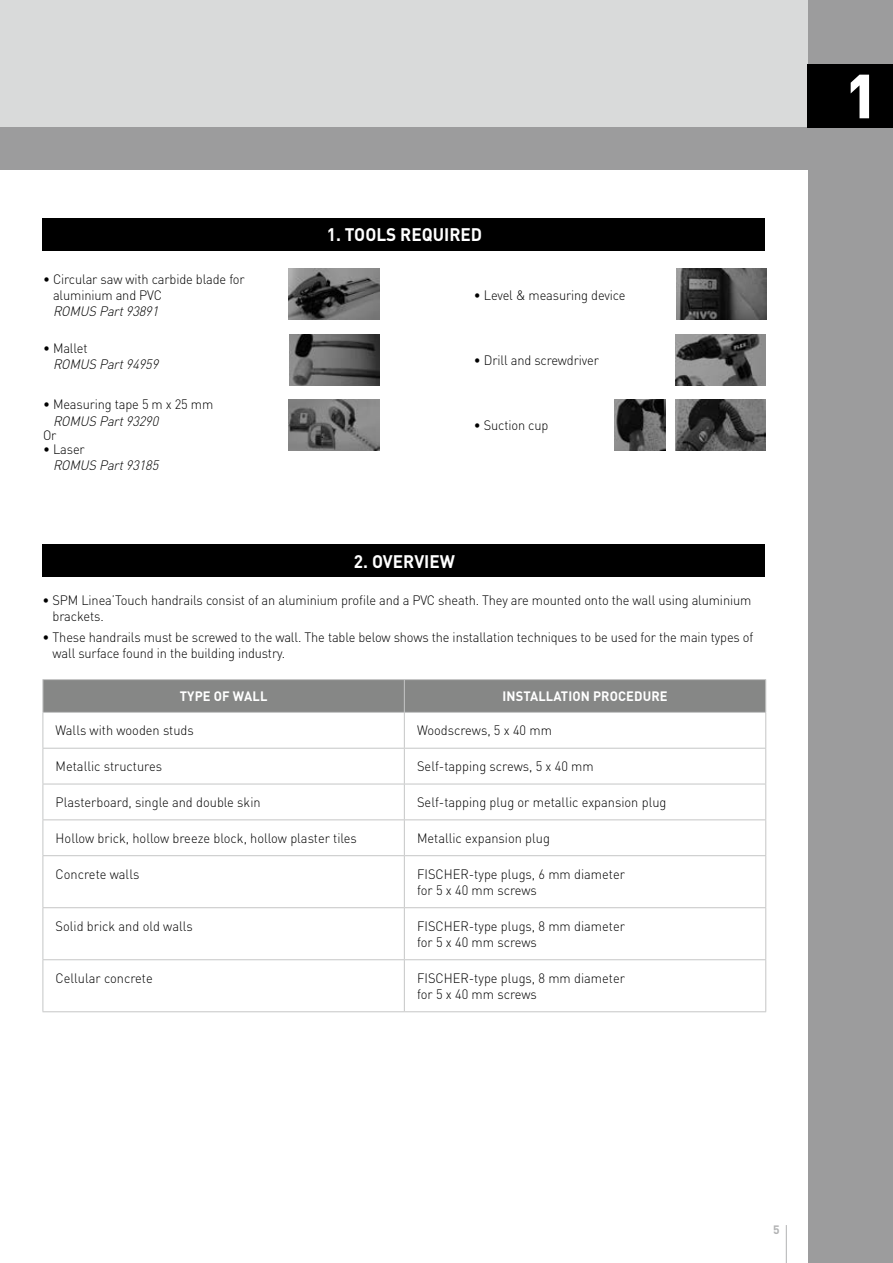
<style>
.page{position:relative;width:893px;height:1263px;background:#fff}
.page>*{position:absolute;margin:0;border:0;box-sizing:border-box;transform-origin:0 0}
.t1{font:900 61.35px "DIN Pro";color:#fff;scale:.95 1}
.t2{font:700 18px "DIN Pro";color:#fff;scale:.95 1}
.t3{font:300 13.5px/16.2px "DIN Pro";letter-spacing:-.01em;color:#000;scale:.95 1}
.t4{font:italic 300 13.5px "DIN Pro";color:#000;scale:.95 1}
.t5{font:700 13.5px "DIN Pro";letter-spacing:.01em;color:#fff;scale:.95 1}
.t6{font:700 12px "DIN Pro";color:#b1b2b3}
</style>
<div class="page">
<div style="left:43px;top:218px;width:722px;height:32px;background:#000"></div>
<div style="left:43px;top:544px;width:722px;height:32px;background:#000"></div>
<div style="left:44px;top:680px;width:721px;height:32px;background:#868786"></div>
<hr style="left:43px;top:713px;width:1px;height:35px;background:#c5c6c6">
<hr style="left:43px;top:748px;width:1px;height:36px;background:#c5c6c6">
<hr style="left:43px;top:784px;width:1px;height:35px;background:#c5c6c6">
<hr style="left:43px;top:820px;width:1px;height:35px;background:#c5c6c6">
<hr style="left:43px;top:856px;width:1px;height:51px;background:#c5c6c6">
<hr style="left:43px;top:908px;width:1px;height:51px;background:#c5c6c6">
<hr style="left:43px;top:960px;width:1px;height:51px;background:#c5c6c6">
<hr style="left:404px;top:713px;width:1px;height:35px;background:#c5c6c6">
<hr style="left:404px;top:748px;width:1px;height:36px;background:#c5c6c6">
<hr style="left:404px;top:784px;width:1px;height:35px;background:#c5c6c6">
<hr style="left:404px;top:820px;width:1px;height:35px;background:#c5c6c6">
<hr style="left:404px;top:856px;width:1px;height:51px;background:#c5c6c6">
<hr style="left:404px;top:908px;width:1px;height:51px;background:#c5c6c6">
<hr style="left:404px;top:960px;width:1px;height:51px;background:#c5c6c6">
<hr style="left:765px;top:713px;width:1px;height:35px;background:#c5c6c6">
<hr style="left:765px;top:748px;width:1px;height:36px;background:#c5c6c6">
<hr style="left:765px;top:784px;width:1px;height:35px;background:#c5c6c6">
<hr style="left:765px;top:820px;width:1px;height:35px;background:#c5c6c6">
<hr style="left:765px;top:856px;width:1px;height:51px;background:#c5c6c6">
<hr style="left:765px;top:908px;width:1px;height:51px;background:#c5c6c6">
<hr style="left:765px;top:960px;width:1px;height:51px;background:#c5c6c6">
<hr style="left:43px;top:748px;width:361px;height:1px;background:#c5c6c6">
<hr style="left:43px;top:784px;width:361px;height:1px;background:#c5c6c6">
<hr style="left:43px;top:819px;width:361px;height:1px;background:#c5c6c6">
<hr style="left:43px;top:855px;width:361px;height:1px;background:#c5c6c6">
<hr style="left:43px;top:907px;width:361px;height:1px;background:#c5c6c6">
<hr style="left:43px;top:959px;width:361px;height:1px;background:#c5c6c6">
<hr style="left:43px;top:1011px;width:361px;height:1px;background:#c5c6c6">
<hr style="left:404px;top:748px;width:362px;height:1px;background:#c5c6c6">
<hr style="left:404px;top:784px;width:362px;height:1px;background:#c5c6c6">
<hr style="left:404px;top:819px;width:362px;height:1px;background:#c5c6c6">
<hr style="left:404px;top:855px;width:362px;height:1px;background:#c5c6c6">
<hr style="left:404px;top:907px;width:362px;height:1px;background:#c5c6c6">
<hr style="left:404px;top:959px;width:362px;height:1px;background:#c5c6c6">
<hr style="left:404px;top:1011px;width:362px;height:1px;background:#c5c6c6">
<hr style="left:43px;top:679px;width:361px;height:1px;background:#c5c6c6">
<hr style="left:43px;top:680px;width:1px;height:32px;background:#c5c6c6">
<hr style="left:43px;top:712px;width:361px;height:1px;background:#c5c6c6">
<hr style="left:404px;top:679px;width:362px;height:1px;background:#c5c6c6">
<hr style="left:404px;top:680px;width:1px;height:32px;background:#c5c6c6">
<hr style="left:404px;top:712px;width:362px;height:1px;background:#c5c6c6">
<hr style="left:765px;top:680px;width:1px;height:32px;background:#c5c6c6">
<img style="left:289px;top:334px;width:91px;height:51px">
<img style="left:675px;top:334px;width:91px;height:51px">
<img style="left:675px;top:400px;width:91px;height:51px">
<div style="left:612px;top:400px;width:54px;height:51px;background:linear-gradient(to bottom,#979797,#8e8e8e)"></div>
<img style="left:615px;top:400px;width:51px;height:51px">
<img style="left:289px;top:269px;width:90px;height:51px">
<img style="left:289px;top:400px;width:90px;height:51px">
<img style="left:676px;top:269px;width:91px;height:51px">
<div style="left:0;top:0;width:830px;height:128px;background:#d9dada"></div>
<div style="left:808px;top:0;width:85px;height:1263px;background:#9c9c9d"></div>
<div style="left:0;top:128px;width:830px;height:42px;background:#9c9c9d"></div>
<div style="left:808px;top:64px;width:85px;height:64px;background:#000"></div>
<hr style="left:786px;top:1225px;width:1px;height:38px;background:#b1b2b3">
<p class="t3" style="left:53px;top:270px;width:203px;text-indent:-10px">• Circular saw with carbide blade for aluminium and PVC</p>
<p class="t4" style="left:53px;top:302px;width:116px">ROMUS Part93891</p>
<p class="t3" style="left:43px;top:339px;width:48px">• Mallet</p>
<p class="t4" style="left:53px;top:355px;width:116px">ROMUS Part94959</p>
<p class="t3" style="left:43px;top:396px;width:181px">• Measuring tape 5 m x 25 mm</p>
<p class="t4" style="left:53px;top:411px;width:116px">ROMUS Part93290</p>
<p class="t3" style="left:43px;top:426px;width:16px">Or</p>
<p class="t3" style="left:43px;top:441px;width:46px">• Laser</p>
<p class="t4" style="left:53px;top:456px;width:116px">ROMUS Part93185</p>
<h2 class="t2" style="left:327px;top:223px;width:165px">1. TOOLS REQUIRED</h2>
<p class="t3" style="left:474px;top:286px;width:161px">• Level &amp; measuring device</p>
<p class="t3" style="left:474px;top:351px;width:133px">• Drill and screwdriver</p>
<p class="t3" style="left:474px;top:417px;width:80px">• Suction cup</p>
<h2 class="t2" style="left:354px;top:549px;width:108px">2. OVERVIEW</h2>
<p class="t3" style="left:53px;top:591px;width:737px;text-indent:-10px">• SPM Linea’Touch handrails consist of an aluminium profile and a PVC sheath. They are mounted onto the wall using aluminium brackets.</p>
<p class="t3" style="left:53px;top:628px;width:739px;text-indent:-10px">• These handrails must be screwed to the wall. The table below shows the installation techniques to be used for the main types of wall surface found in the building industry.</p>
<p class="t5" style="left:180px;top:687px;width:94px">TYPE OF WALL</p>
<p class="t5" style="left:502px;top:687px;width:175px">INSTALLATION PROCEDURE</p>
<p class="t3" style="left:56px;top:722px;width:147px">Walls with wooden studs</p>
<p class="t3" style="left:417px;top:722px;width:143px">Woodscrews, 5 x 40 mm</p>
<p class="t3" style="left:56px;top:758px;width:114px">Metallic structures</p>
<p class="t3" style="left:417px;top:758px;width:187px">Self-tapping screws, 5 x 40 mm</p>
<p class="t3" style="left:56px;top:793px;width:217px">Plasterboard, single and double skin</p>
<p class="t3" style="left:417px;top:793px;width:264px">Self-tapping plug or metallic expansion plug</p>
<p class="t3" style="left:56px;top:829px;width:319px">Hollow brick, hollow breeze block, hollow plaster tiles</p>
<p class="t3" style="left:417px;top:829px;width:141px">Metallic expansion plug</p>
<p class="t3" style="left:56px;top:865px;width:90px">Concrete walls</p>
<p class="t3" style="left:417px;top:865px;width:220px">FISCHER-type plugs, 6 mm diameter for 5 x 40 mm screws</p>
<p class="t3" style="left:56px;top:917px;width:146px">Solid brick and old walls</p>
<p class="t3" style="left:417px;top:917px;width:220px">FISCHER-type plugs, 8 mm diameter for 5 x 40 mm screws</p>
<p class="t3" style="left:56px;top:969px;width:104px">Cellular concrete</p>
<p class="t3" style="left:417px;top:969px;width:220px">FISCHER-type plugs, 8 mm diameter for 5 x 40 mm screws</p>
<h1 class="t1" style="left:845px;top:54px;width:36px">1</h1>
<p class="t6" style="left:773px;top:1222px;width:8px">5</p>
</div>
